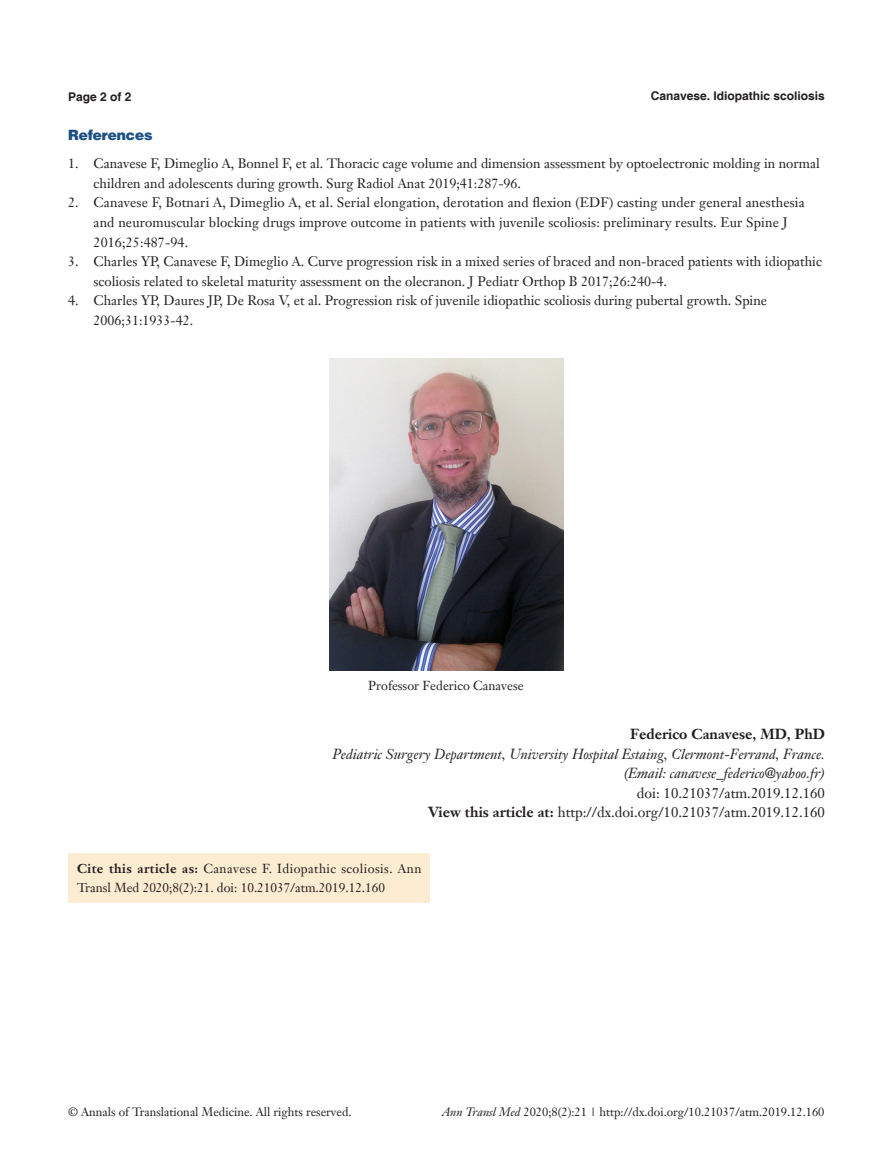
<style>
.page{position:relative;width:893px;height:1170px;background:#fff}
.page>*{position:absolute;margin:0;border:0;box-sizing:border-box;transform-origin:0 0}
.t1{font:italic 14.25px "Janson Text LT";color:#231f20}
.t2{font:14.25px "Janson Text LT";color:#231f20}
.t3{font:700 14.25px "Janson Text LT";color:#231f20}
.t4{font:900 14.25px "Helvetica";color:#1c5085}
.t5{font:13.5px/19.5px "Janson Text LT";color:#231f20}
.Cite{font:12.75px/19.5px "Janson Text LT";color:#231f20}
.t6{font:12px "Janson Text LT";color:#231f20}
.t7{font:700 12px "Helvetica";color:#231f20}
.s1{font-weight:700}
.s2{font-style:italic}
</style>
<div class="page">
<div style="left:69px;top:853px;width:361px;height:49px;background:#fcedd2"></div>
<img style="left:329px;top:359px;width:234px;height:311px">
<p class="t7" style="left:651px;top:88px;width:176px">Canavese. Idiopathic scoliosis</p>
<p class="t7" style="left:68px;top:89px;width:65px">Page 2 of 2</p>
<p class="t4" style="left:68px;top:126px;width:86px">References</p>
<p class="t5" style="left:94px;top:154px;width:728px;text-indent:-26px">1. Canavese F, Dimeglio A, Bonnel F, et al. Thoracic cage volume and dimension assessment by optoelectronic molding in normal children and adolescents during growth. Surg Radiol Anat 2019;41:287-96.</p>
<p class="t5" style="left:94px;top:193px;width:713px;text-indent:-26px">2. Canavese F, Botnari A, Dimeglio A, et al. Serial elongation, derotation and flexion (EDF) casting under general anesthesia and neuromuscular blocking drugs improve outcome in patients with juvenile scoliosis: preliminary results. Eur Spine J<br>2016;25:487-94.</p>
<p class="t5" style="left:94px;top:251px;width:730px;text-indent:-26px">3. Charles YP, Canavese F, Dimeglio A. Curve progression risk in a mixed series of braced and non-braced patients with idiopathic scoliosis related to skeletal maturity assessment on the olecranon. J Pediatr Orthop B 2017;26:240-4.</p>
<p class="t5" style="left:94px;top:290px;width:675px;text-indent:-26px">4. Charles YP, Daures JP, De Rosa V, et al. Progression risk of juvenile idiopathic scoliosis during pubertal growth. Spine<br>2006;31:1933-42.</p>
<p class="Cite" style="left:368px;top:676px;width:157px">Professor Federico Canavese</p>
<p class="t3" style="left:630px;top:725px;width:196px">Federico Canavese, MD, PhD</p>
<p class="t1" style="left:332px;top:745px;width:494px">Pediatric Surgery Department, University Hospital Estaing, Clermont-Ferrand, France.</p>
<p class="t1" style="left:623px;top:764px;width:203px">(Email: canavese_federico@yahoo.fr)</p>
<p class="t2" style="left:637px;top:783px;width:189px">doi: 10.21037/atm.2019.12.160</p>
<p class="t2" style="left:428px;top:803px;width:398px"><span class="s1">View this article at:</span> http://dx.doi.org/10.21037/atm.2019.12.160</p>
<p class="Cite" style="left:77px;top:858px;width:346px"><span class="s1">Cite this article as:</span> Canavese F. Idiopathic scoliosis. Ann<br>Transl Med 2020;8(2):21. doi: 10.21037/atm.2019.12.160</p>
<p class="t6" style="left:68px;top:1104px;width:285px">© Annals of Translational Medicine. All rights reserved.</p>
<p class="t6" style="left:442px;top:1104px;width:384px"><span class="s2">Ann Transl Med</span> 2020;8(2):21 | http://dx.doi.org/10.21037/atm.2019.12.160</p>
</div>
